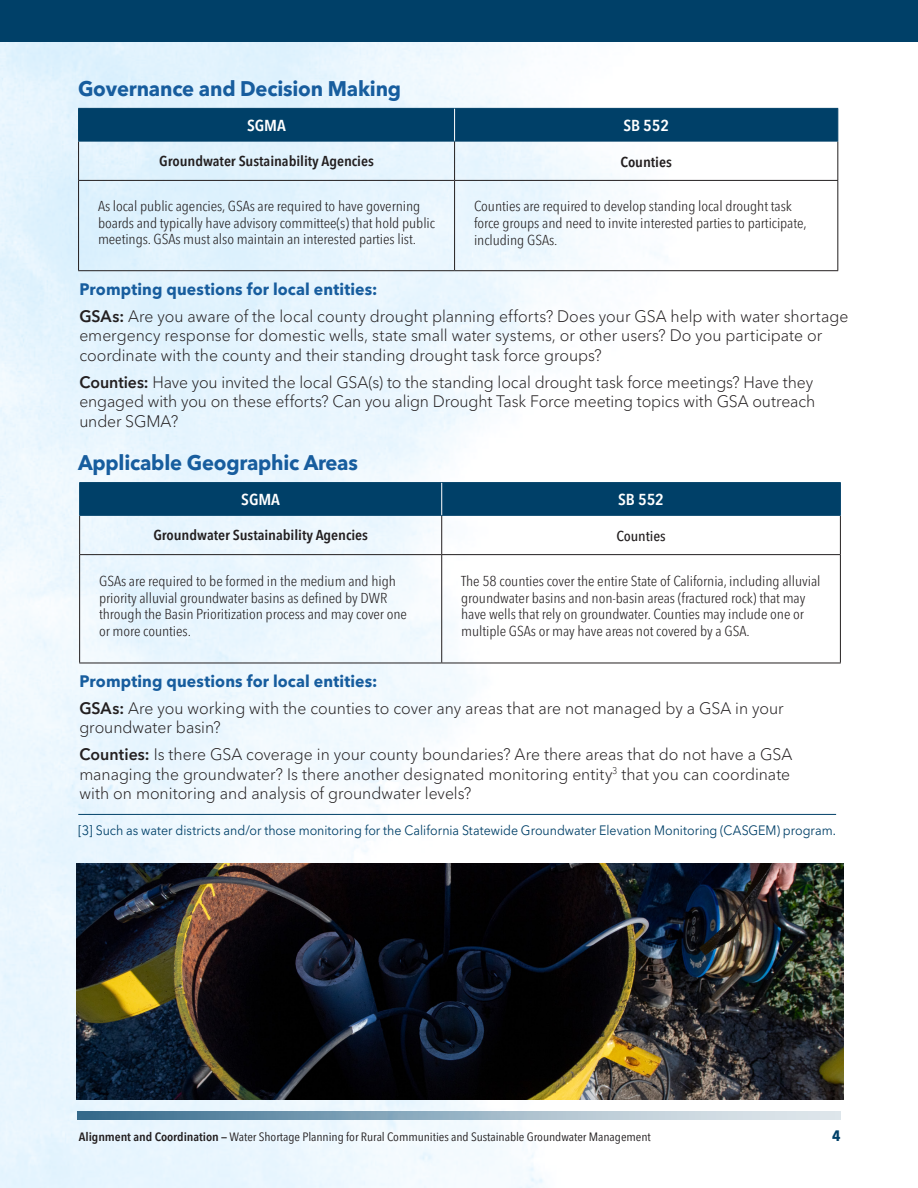
<style>
.page{position:relative;width:918px;height:1188px;background:#fff}
.page>*{position:absolute;margin:0;border:0;box-sizing:border-box;transform-origin:0 0}
.Table_Text{font:700 21px "Avenir Next LT Pro";letter-spacing:-.01em;color:#175d9e;scale:.96 1}
.Main_text{font:300 16.5px/19.5px "Avenir Next LT Pro";color:#231f20;scale:.96 1}
.Table_Text-2{font:600 condensed 15.75px "Avenir Next LT Pro";letter-spacing:-.005em;color:#fff;scale:1.1 1}
.Intro_Copy{font:700 condensed 15px "Avenir Next LT Pro";color:#004068;scale:1.08 1}
.Table_Text-3{font:300 condensed 14.25px/16.5px "Avenir Next LT Pro";letter-spacing:-.005em;color:#231f20;scale:1.1 1}
.Table_Text-4{font:600 condensed 14.25px "Avenir Next LT Pro";letter-spacing:-.005em;color:#231f20;scale:1.1 1}
.Table_Text-5{font:500 condensed 14.25px "Avenir Next LT Pro";letter-spacing:-.005em;color:#231f20;scale:1.1 1}
.Main_text-2{font:13.5px "Avenir Next LT Pro";color:#004068;scale:.96 1}
.t1{font:condensed 12px "Avenir Next LT Pro";letter-spacing:-.005em;color:#231f20;scale:1.1 1}
.s1{font-weight:700;color:#175d9e}
.s2{font-weight:600}
</style>
<div class="page">
<img style="left:0;top:41px;width:904px;height:1147px">
<svg style="left:78px;top:1112px;width:763px;height:8px;background:#94b0c1"></svg>
<div style="left:0;top:0;width:918px;height:41px;background:#004068"></div>
<div style="left:79px;top:109px;width:758px;height:32px;background:#004068"></div>
<hr style="left:78px;top:141px;width:1px;height:39px;background:#231f20">
<hr style="left:454px;top:141px;width:1px;height:39px;background:#231f20">
<hr style="left:837px;top:141px;width:1px;height:39px;background:#231f20">
<hr style="left:78px;top:180px;width:377px;height:1px;background:#231f20">
<hr style="left:78px;top:181px;width:1px;height:89px;background:#231f20">
<hr style="left:455px;top:180px;width:383px;height:1px;background:#231f20">
<hr style="left:454px;top:181px;width:1px;height:89px;background:#231f20">
<hr style="left:837px;top:181px;width:1px;height:89px;background:#231f20">
<hr style="left:78px;top:270px;width:377px;height:1px;background:#231f20">
<hr style="left:455px;top:270px;width:383px;height:1px;background:#231f20">
<hr style="left:78px;top:108px;width:377px;height:1px;background:#004068">
<hr style="left:78px;top:109px;width:1px;height:32px;background:#004068">
<hr style="left:455px;top:108px;width:383px;height:1px;background:#004068">
<hr style="left:837px;top:109px;width:1px;height:32px;background:#004068">
<hr style="left:78px;top:141px;width:377px;height:1px;background:#004068">
<hr style="left:455px;top:141px;width:383px;height:1px;background:#004068">
<hr style="left:454px;top:109px;width:1px;height:32px;background:#fff">
<div style="left:80px;top:483px;width:760px;height:32px;background:#004068"></div>
<hr style="left:79px;top:516px;width:1px;height:38px;background:#231f20">
<hr style="left:441px;top:516px;width:1px;height:38px;background:#231f20">
<hr style="left:840px;top:516px;width:1px;height:38px;background:#231f20">
<hr style="left:79px;top:554px;width:363px;height:1px;background:#231f20">
<hr style="left:79px;top:555px;width:1px;height:108px;background:#231f20">
<hr style="left:442px;top:554px;width:399px;height:1px;background:#231f20">
<hr style="left:441px;top:555px;width:1px;height:108px;background:#231f20">
<hr style="left:840px;top:555px;width:1px;height:108px;background:#231f20">
<hr style="left:79px;top:663px;width:363px;height:1px;background:#231f20">
<hr style="left:442px;top:663px;width:399px;height:1px;background:#231f20">
<hr style="left:79px;top:482px;width:363px;height:1px;background:#004068">
<hr style="left:79px;top:483px;width:1px;height:32px;background:#004068">
<hr style="left:442px;top:482px;width:399px;height:1px;background:#004068">
<hr style="left:840px;top:483px;width:1px;height:32px;background:#004068">
<hr style="left:79px;top:515px;width:363px;height:1px;background:#004068">
<hr style="left:442px;top:515px;width:399px;height:1px;background:#004068">
<hr style="left:441px;top:483px;width:1px;height:32px;background:#fff">
<img style="left:77px;top:863px;width:766px;height:237px">
<hr style="left:78px;top:814px;width:758px;height:1px;background:#004068">
<p class="Table_Text" style="left:78px;top:76px;width:338px">Governance and Decision Making</p>
<p class="Table_Text-2" style="left:247px;top:116px;width:37px">SGMA</p>
<p class="Table_Text-2" style="left:623px;top:116px;width:43px">SB 552</p>
<p class="Table_Text-4" style="left:159px;top:152px;width:197px">Groundwater Sustainability Agencies</p>
<p class="Table_Text-4" style="left:621px;top:153px;width:48px">Counties</p>
<p class="Table_Text-3" style="left:98px;top:198px;width:308px">As local public agencies, GSAs are required to have governing boards and typically have advisory committee(s) that hold public meetings. GSAs must also maintain an interested parties list.</p>
<p class="Table_Text-3" style="left:474px;top:197px;width:304px;line-height:17.1px">Counties are required to develop standing local drought task force groups and need to invite interested parties to participate, including GSAs.</p>
<p class="Main_text" style="left:79px;top:276px;width:803px;line-height:27px"><span class="s1">Prompting questions for local entities:<br></span><span class="s2">GSAs:</span> Are you aware of the local county drought planning efforts? Does your GSA help with water shortage</p>
<p class="Main_text" style="left:79px;top:326px;width:775px">emergency response for domestic wells, state small water systems, or other users? Do you participate or coordinate with the county and their standing drought task force groups?</p>
<p class="Main_text" style="left:79px;top:372px;width:768px"><span class="s2">Counties:</span> Have you invited the local GSA(s) to the standing local drought task force meetings? Have they engaged with you on these efforts? Can you align Drought Task Force meeting topics with GSA outreach under SGMA?</p>
<p class="Table_Text" style="left:78px;top:450px;width:293px">Applicable Geographic Areas</p>
<p class="Table_Text-2" style="left:241px;top:490px;width:37px">SGMA</p>
<p class="Table_Text-2" style="left:618px;top:490px;width:43px">SB 552</p>
<p class="Table_Text-4" style="left:153px;top:527px;width:197px">Groundwater Sustainability Agencies</p>
<p class="Table_Text-5" style="left:616px;top:528px;width:46px">Counties</p>
<p class="Table_Text-3" style="left:99px;top:573px;width:281px">GSAs are required to be formed in the medium and high priority alluvial groundwater basins as defined by DWR through the Basin Prioritization process and may cover one or more counties.</p>
<p class="Table_Text-3" style="left:461px;top:573px;width:328px">The 58 counties cover the entire State of California, including alluvial groundwater basins and non-basin areas (fractured rock) that may have wells that rely on groundwater. Counties may include one or multiple GSAs or may have areas not covered by a GSA.</p>
<p class="Main_text" style="left:79px;top:668px;width:735px;line-height:27px"><span class="s1">Prompting questions for local entities:<br></span><span class="s2">GSAs:</span> Are you working with the counties to cover any areas that are not managed by a GSA in your</p>
<p class="Main_text" style="left:79px;top:714px;width:744px;line-height:27px">groundwater basin?<br><span class="s2">Counties:</span> Is there GSA coverage in your county boundaries? Are there areas that do not have a GSA</p>
<p class="Main_text" style="left:79px;top:764px;width:742px">managing the groundwater? Is there another designated monitoring entity<sup>3</sup> that you can coordinate with on monitoring and analysis of groundwater levels?</p>
<p class="Main_text-2" style="left:78px;top:822px;width:791px">[3] Such as water districts and/or those monitoring for the California Statewide Groundwater Elevation Monitoring (CASGEM) program.</p>
<p class="t1" style="left:79px;top:1129px;width:521px"><span class="s2">Alignment and Coordination —</span> Water Shortage Planning for Rural Communities and Sustainable Groundwater Management</p>
<p class="Intro_Copy" style="left:832px;top:1127px;width:9px">4</p>
</div>
